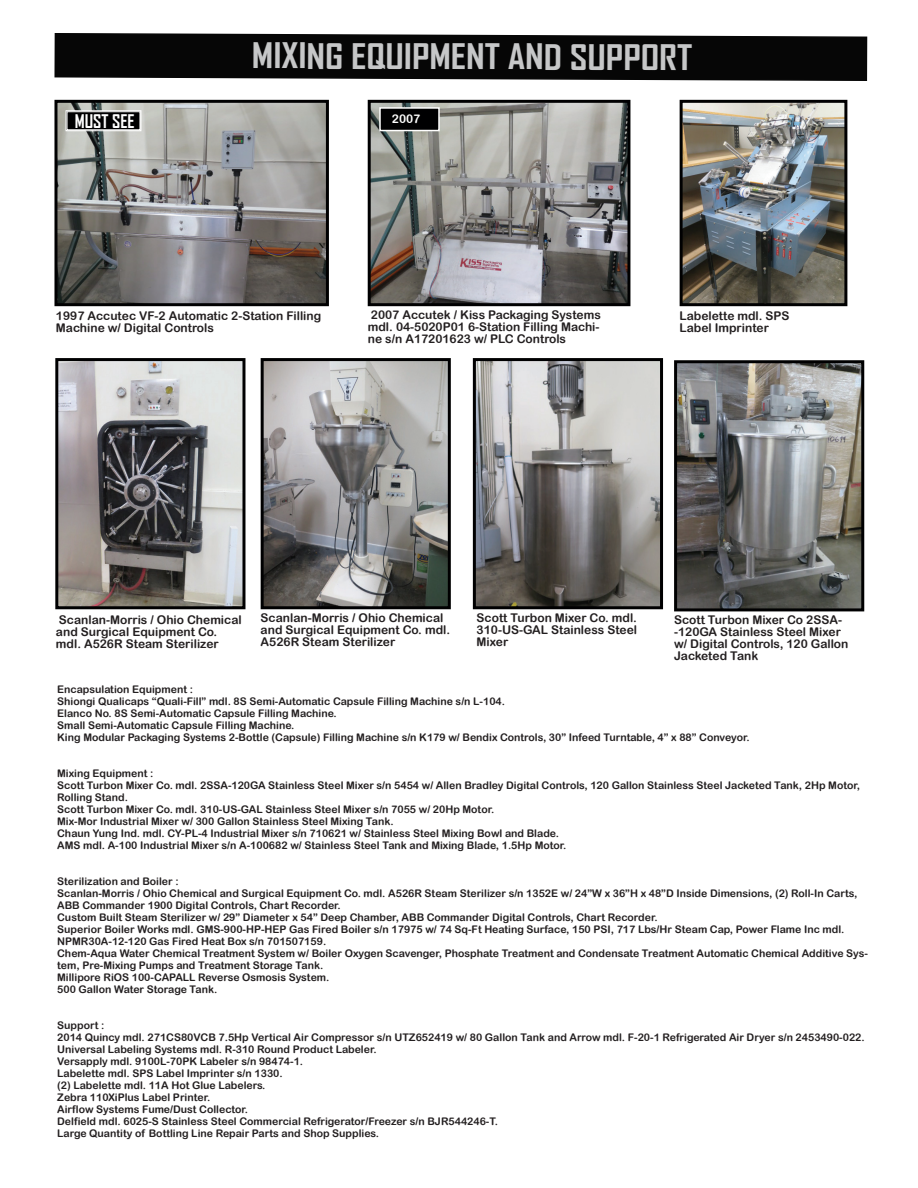
<style>
.page{position:relative;width:918px;height:1188px;background:#fff}
.page>*{position:absolute;margin:0;border:0;box-sizing:border-box;transform-origin:0 0}
.t1{font:700 33.75px "Agency FB";letter-spacing:-.005em;color:#c6c7c8;scale:1.15 1}
.t2{font:700 18px "Agency FB";color:#fff}
.t3{font:12px/12px "Arial Rounded MT Bold";color:#231f20}
.t4{font:12px "Arial Rounded MT Bold";color:#fff}
.t5{font:10.5px/12px "Arial Rounded MT Bold";color:#231f20}
</style>
<div class="page">
<img style="left:59px;top:362px;width:182px;height:243px">
<div style="left:55px;top:358px;width:190px;height:251px;border:3px solid #000001"></div>
<svg style="left:54px;top:33px;width:814px;height:48px;background:#181818"></svg>
<img style="left:265px;top:362px;width:182px;height:243px">
<div style="left:261px;top:358px;width:190px;height:251px;border:3px solid #000001"></div>
<img style="left:477px;top:362px;width:182px;height:243px">
<div style="left:473px;top:358px;width:190px;height:251px;border:3px solid #000001"></div>
<img style="left:58px;top:104px;width:267px;height:198px">
<div style="left:54px;top:100px;width:275px;height:206px;border:3px solid #000001"></div>
<img style="left:372px;top:104px;width:254px;height:198px">
<div style="left:368px;top:100px;width:262px;height:206px;border:3px solid #000001"></div>
<img style="left:678px;top:364px;width:182px;height:243px">
<div style="left:674px;top:360px;width:190px;height:251px;border:3px solid #000001"></div>
<img style="left:684px;top:104px;width:159px;height:198px">
<div style="left:680px;top:100px;width:167px;height:206px;border:3px solid #000001"></div>
<svg style="left:66px;top:110px;width:75px;height:21px"></svg>
<div style="left:67px;top:111px;width:73px;height:19px;border:1px solid #fff"></div>
<div style="left:380px;top:108px;width:59px;height:23px;background:#000001"></div>
<div style="left:379px;top:107px;width:61px;height:24px;border:2px solid #fff"></div>
<h1 class="t1" style="left:252px;top:35px;width:384px">MIXING EQUIPMENT AND SUPPORT</h1>
<h2 class="t2" style="left:75px;top:110px;width:61px">MUST SEE</h2>
<p class="t4" style="left:392px;top:112px;width:30px">2007</p>
<p class="t3" style="left:56px;top:310px;width:267px">1997 Accutec VF-2 Automatic 2-Station Filling<br>Machine w/ Digital Controls</p>
<p class="t3" style="left:368px;top:309px;width:235px;text-align:justify">2007 Accutek / Kiss Packaging Systems mdl. 04-5020P01 6-Station Filling Machi&shy;ne s/n A17201623 w/ PLC Controls</p>
<p class="t3" style="left:680px;top:310px;width:111px">Labelette mdl. SPS<br>Label Imprinter</p>
<p class="t3" style="left:56px;top:613px;width:187px">Scanlan-Morris / Ohio Chemical and Surgical Equipment Co. mdl. A526R Steam Sterilizer</p>
<p class="t3" style="left:261px;top:612px;width:191px">Scanlan-Morris / Ohio Chemical and Surgical Equipment Co. mdl.<br>A526R Steam Sterilizer</p>
<p class="t3" style="left:477px;top:612px;width:162px;text-align:justify">Scott Turbon Mixer Co. mdl.<br>310-US-GAL Stainless Steel Mixer</p>
<p class="t3" style="left:674px;top:613px;width:176px">Scott Turbon Mixer Co 2SSA--120GA Stainless Steel Mixer w/ Digital Controls, 120 Gallon<br>Jacketed Tank</p>
<p class="t5" style="left:57px;top:683px;width:694px">Encapsulation Equipment :<br>Shiongi Qualicaps “Quali-Fill” mdl. 8S Semi-Automatic Capsule Filling Machine s/n L-104.<br>Elanco No. 8S Semi-Automatic Capsule Filling Machine.<br>Small Semi-Automatic Capsule Filling Machine.<br>King Modular Packaging Systems 2-Bottle (Capsule) Filling Machine s/n K179 w/ Bendix Controls, 30” Infeed Turntable, 4” x 88” Conveyor.</p>
<p class="t5" style="left:57px;top:767px;width:804px">Mixing Equipment :<br>Scott Turbon Mixer Co. mdl. 2SSA-120GA Stainless Steel Mixer s/n 5454 w/ Allen Bradley Digital Controls, 120 Gallon Stainless Steel Jacketed Tank, 2Hp Motor, Rolling Stand.<br>Scott Turbon Mixer Co. mdl. 310-US-GAL Stainless Steel Mixer s/n 7055 w/ 20Hp Motor.<br>Mix-Mor Industrial Mixer w/ 300 Gallon Stainless Steel Mixing Tank.<br>Chaun Yung Ind. mdl. CY-PL-4 Industrial Mixer s/n 710621 w/ Stainless Steel Mixing Bowl and Blade.<br>AMS mdl. A-100 Industrial Mixer s/n A-100682 w/ Stainless Steel Tank and Mixing Blade, 1.5Hp Motor.</p>
<p class="t5" style="left:57px;top:875px;width:812px">Sterilization and Boiler :<br>Scanlan-Morris / Ohio Chemical and Surgical Equipment Co. mdl. A526R Steam Sterilizer s/n 1352E w/ 24”W x 36”H x 48”D Inside Dimensions, (2) Roll-In Carts, ABB Commander 1900 Digital Controls, Chart Recorder.<br>Custom Built Steam Sterilizer w/ 29” Diameter x 54” Deep Chamber, ABB Commander Digital Controls, Chart Recorder.<br>Superior Boiler Works mdl. GMS-900-HP-HEP Gas Fired Boiler s/n 17975 w/ 74 Sq-Ft Heating Surface, 150 PSI, 717 Lbs/Hr Steam Cap, Power Flame Inc mdl.<br>NPMR30A-12-120 Gas Fired Heat Box s/n 701507159.<br>Chem-Aqua Water Chemical Treatment System w/ Boiler Oxygen Scavenger, Phosphate Treatment and Condensate Treatment Automatic Chemical Additive Sys&shy;tem, Pre-Mixing Pumps and Treatment Storage Tank.<br>Millipore RiOS 100-CAPALL Reverse Osmosis System.<br>500 Gallon Water Storage Tank.</p>
<p class="t5" style="left:57px;top:1019px;width:809px">Support :<br>2014 Quincy mdl. 271CS80VCB 7.5Hp Vertical Air Compressor s/n UTZ652419 w/ 80 Gallon Tank and Arrow mdl. F-20-1 Refrigerated Air Dryer s/n 2453490-022.<br>Universal Labeling Systems mdl. R-310 Round Product Labeler.<br>Versapply mdl. 9100L-70PK Labeler s/n 98474-1.<br>Labelette mdl. SPS Label Imprinter s/n 1330.<br>(2) Labelette mdl. 11A Hot Glue Labelers.<br>Zebra 110XiPlus Label Printer.<br>Airflow Systems Fume/Dust Collector.<br>Delfield mdl. 6025-S Stainless Steel Commercial Refrigerator/Freezer s/n BJR544246-T.<br>Large Quantity of Bottling Line Repair Parts and Shop Supplies.</p>
</div>
